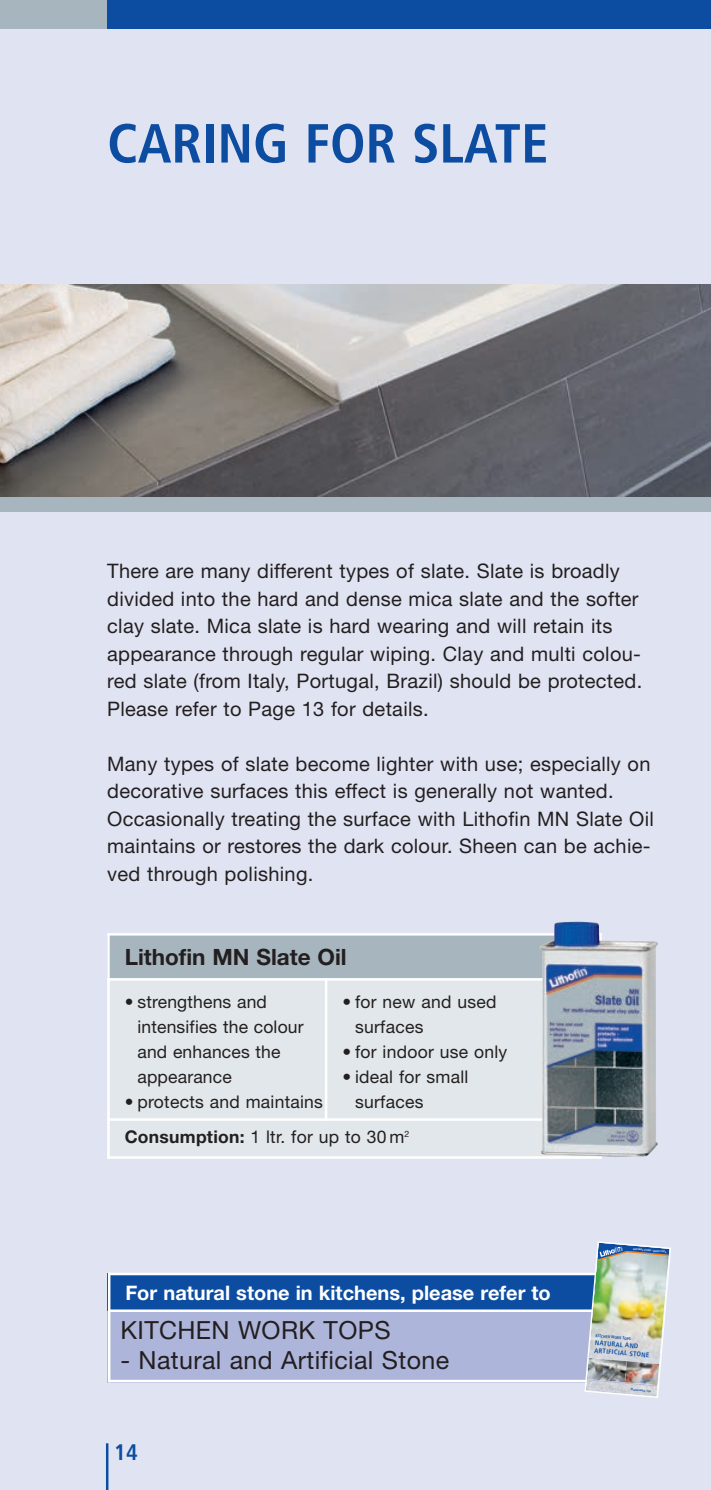
<style>
.page{position:relative;width:711px;height:1490px;background:#fff}
.page>*{position:absolute;margin:0;border:0;box-sizing:border-box;transform-origin:0 0}
.t1{font:700 condensed 55px "Frutiger";color:#0d4da1}
.t2{font:25px "Helvetica Neue";letter-spacing:.015em;color:#231f20}
.t3{font:700 22.5px "Helvetica Neue";color:#231f20}
.t4{font:700 condensed 22.5px "Frutiger";color:#0d4da1}
.t5{font:20px/27.5px "Helvetica Neue";letter-spacing:.015em;color:#231f20}
.t6{font:700 20px "Helvetica Neue";color:#fff}
.t7{font:17.5px/25px "Helvetica Neue";letter-spacing:.015em;color:#231f20}
.t8{font:700 condensed 6.75px/7.8px "Frutiger";color:#0d4da1}
.t9{font:700 condensed 4px "Frutiger";color:#0d4da1}
.t10{font:500 condensed 3px "Helvetica Neue";color:#0d4da1}
.s1{font-weight:700}
</style>
<div class="page">
<div style="left:0;top:0;width:709px;height:1490px;background:#e0e4f2"></div>
<hr style="left:709px;top:0;width:1px;height:1490px;background:#e0e4f2">
<hr style="left:106px;top:1443px;width:2px;height:47px;background:#0d4da1">
<div style="left:107px;top:0;width:603px;height:29px;background:#0d4da1"></div>
<div style="left:0;top:0;width:107px;height:29px;background:#a7b6be"></div>
<div style="left:0;top:497px;width:710px;height:14px;background:#a7b6be"></div>
<img style="left:0;top:284px;width:710px;height:213px">
<div style="left:107px;top:933px;width:493px;height:46px;background:#a7b6be"></div>
<div style="left:107px;top:979px;width:219px;height:140px;background:#e1e7ea"></div>
<div style="left:326px;top:979px;width:275px;height:140px;background:#e1e7ea"></div>
<div style="left:107px;top:1119px;width:493px;height:40px;background:#e1e7ea"></div>
<hr style="left:107px;top:933px;width:3px;height:226px;background:#fff">
<hr style="left:325px;top:978px;width:2px;height:143px;background:#fff">
<hr style="left:107px;top:933px;width:494px;height:2px;background:#fff">
<hr style="left:107px;top:978px;width:494px;height:2px;background:#fff">
<hr style="left:107px;top:1118px;width:494px;height:3px;background:#fff">
<hr style="left:107px;top:1156px;width:494px;height:3px;background:#fff">
<div style="left:108px;top:1273px;width:525px;height:38px;background:#0d4da1"></div>
<div style="left:108px;top:1311px;width:525px;height:71px;background:#aeb5db"></div>
<hr style="left:108px;top:1273px;width:2px;height:109px;background:#fff">
<hr style="left:108px;top:1273px;width:525px;height:2px;background:#fff">
<hr style="left:108px;top:1309px;width:525px;height:3px;background:#fff">
<hr style="left:108px;top:1380px;width:525px;height:2px;background:#fff">
<img style="left:583px;top:1241px;width:88px;height:157px">
<img style="left:539px;top:922px;width:119px;height:235px">
<h1 class="t1" style="left:107px;top:121px;width:442px">CARING FOR SLATE</h1>
<p class="t5" style="left:107px;top:559px;width:536px">There are many different types of slate. Slate is broadly divided into the hard and dense mica slate and the softer clay slate. Mica slate is hard wearing and will retain its appearance through regular wiping. Clay and multi colou&shy;red slate (from Italy, Portugal, Brazil) should be protected.<br>Please refer to Page 13 for details.</p>
<p class="t5" style="left:107px;top:752px;width:548px">Many types of slate become lighter with use; especially on decorative surfaces this effect is generally not wanted.<br>Occasionally treating the surface with Lithofin MN Slate Oil maintains or restores the dark colour. Sheen can be achie&shy;ved through polishing.</p>
<p class="t3" style="left:125px;top:949px;width:223px">Lithofin MN Slate Oil</p>
<p class="t7" style="left:137px;top:991px;width:168px;text-indent:-13px">• strengthens and intensifies the colour and enhances the appearance</p>
<p class="t7" style="left:125px;top:1091px;width:200px">• protects and maintains</p>
<p class="t7" style="left:355px;top:991px;width:143px;text-indent:-13px">• for new and used surfaces</p>
<p class="t7" style="left:342px;top:1041px;width:166px">• for indoor use only</p>
<p class="t7" style="left:355px;top:1066px;width:115px;text-indent:-13px">• ideal for small surfaces</p>
<p class="t7" style="left:125px;top:1126px;width:286px"><span class="s1">Consumption:</span> 1 ltr. for up to 30m<sup>2</sup></p>
<p class="t6" style="left:125px;top:1285px;width:426px">For natural stone in kitchens, please refer to</p>
<p class="t2" style="left:120px;top:1321px;width:271px">KITCHEN WORK TOPS</p>
<p class="t2" style="left:120px;top:1351px;width:330px">- Natural and Artificial Stone</p>
<p class="t4" style="left:114px;top:1443px;width:25px">14</p>
<p class="t9" style="left:595px;top:1334px;width:37px;rotate:5deg">KITCHEN W ORK TOPS</p>
<p class="t8" style="left:595px;top:1339px;width:57px;rotate:5deg">NATURAL AND<br>ARTIFICIAL STONE</p>
<p class="t10" style="left:630px;top:1388px;width:22px;rotate:5deg">M aintenance Tips</p>
</div>
